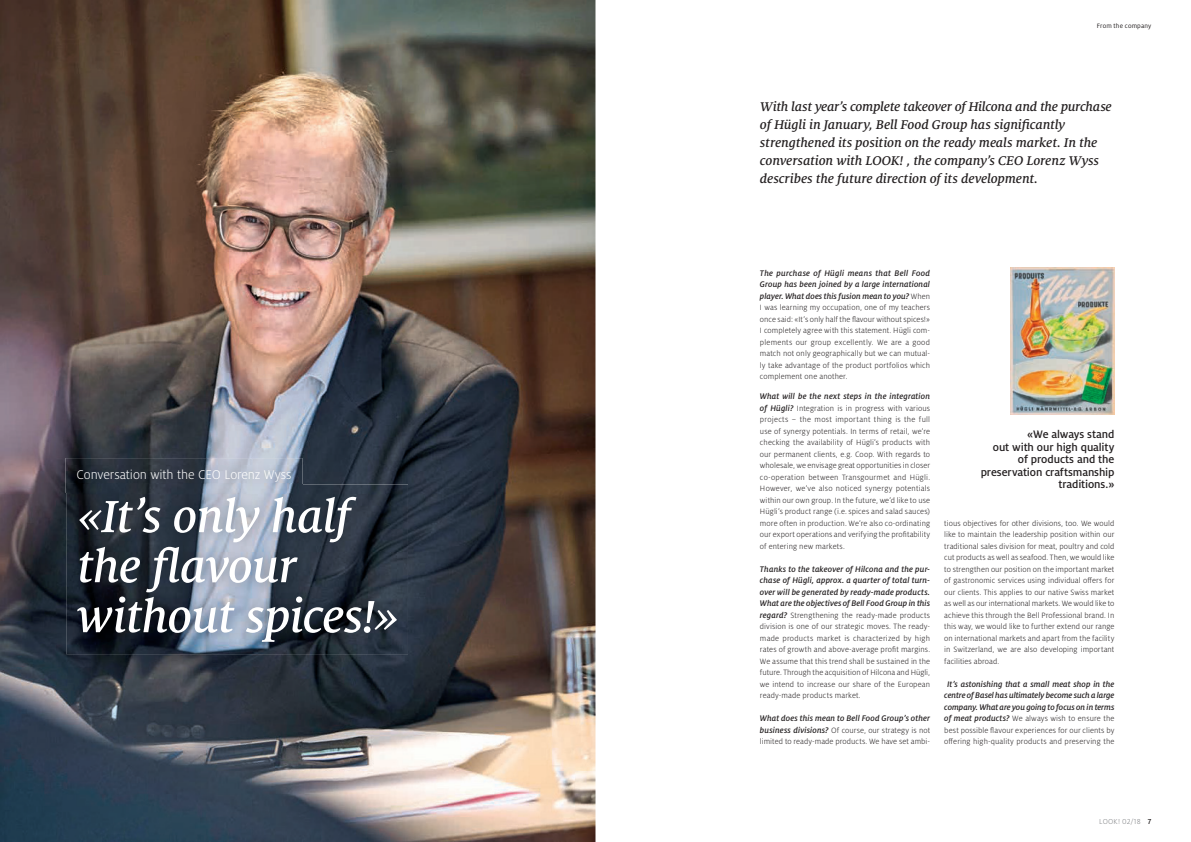
<style>
.page{position:relative;width:1191px;height:842px;background:#fff}
.page>*{position:absolute;margin:0;border:0;box-sizing:border-box;transform-origin:0 0}
.t1{font:italic 500 50px/50px "Milo Serif Pro";letter-spacing:-.02em;color:#fff}
.t2{font:italic 500 14px/18px "Milo Serif Pro";letter-spacing:-.01em;color:#231f20}
.t3{font:300 14px "Milo Pro";letter-spacing:-.005em;color:#fff}
.t4{font:500 12px/12.5px "Milo Pro";letter-spacing:-.01em;color:#231f20;text-align:right}
.t5{font:italic 500 9px/11.5px "Milo Pro";letter-spacing:.005em;color:#231f20;text-align:justify}
.t6{font:300 8.5px/11.5px "Milo Pro";letter-spacing:.01em;color:#231f20;text-align:justify}
.t7{font:300 8px "Milo Pro";letter-spacing:.01em;color:#808285}
.t8{font:7px "Milo Pro";letter-spacing:.02em;color:#231f20}
.s1{font-weight:300;font-style:normal;font-size:8.5px}
.s2{font-weight:500;font-style:italic;font-size:9px}
.s3{font-weight:500;color:#231f20}
</style>
<div class="page">
<img style="left:0;top:0;width:595px;height:842px">
<img style="left:65px;top:458px;width:237px;height:35px">
<img style="left:66px;top:484px;width:342px;height:170px">
<img style="left:66px;top:484px;width:236px;height:9px">
<img style="left:595px;top:0;width:1px;height:842px">
<img style="left:1010px;top:267px;width:104px;height:148px">
<h2 class="t3" style="left:77px;top:467px;width:216px">Conversation with the CEO Lorenz Wyss</h2>
<h1 class="t1" style="left:77px;top:491px;width:324px">«It’s only half the flavour without spices!»</h1>
<p class="t8" style="left:1096px;top:22px;width:56px">From the company</p>
<p class="t2" style="left:760px;top:98px;width:353px">With last year’s complete takeover of Hilcona and the purchase of Hügli in January, Bell Food Group has significantly strengthened its position on the ready meals market. In the conversation with LOOK! , the company’s CEO Lorenz Wyss describes the future direction of its development.</p>
<p class="t5" style="left:760px;top:267px;width:172px">The purchase of Hügli means that Bell Food Group has been joined by a large international player. What does this fusion mean to you? <span class="s1">When</span></p>
<p class="t6" style="left:760px;top:302px;width:172px">I was learning my occupation, one of my teachers once said: «It’s only half the flavour without spices!» I completely agree with this statement. Hügli com&shy;plements our group excellently. We are a good match not only geographically but we can mutual&shy;ly take advantage of the product portfolios which complement one another.</p>
<p class="t5" style="left:760px;top:391px;width:172px">What will be the next steps in the integration</p>
<p class="t6" style="left:760px;top:402px;width:172px"><span class="s2">of Hügli?</span> Integration is in progress with various projects – the most important thing is the full use of synergy potentials. In terms of retail, we’re checking the availability of Hügli’s products with our permanent clients, e.g. Coop. With regards to wholesale, we envisage great opportunities in closer co-operation between Transgourmet and Hügli.<br>However, we’ve also noticed synergy potentials within our own group. In the future, we’d like to use Hügli’s product range (i.e. spices and salad sauces) more often in production. We’re also co-ordinating our export operations and verifying the profitability of entering new markets.</p>
<p class="t5" style="left:760px;top:563px;width:172px">Thanks to the takeover of Hilcona and the pur&shy;chase of Hügli, approx. a quarter of total turn&shy;over will be generated by ready-made products.<br>What are the objectives of Bell Food Group in this</p>
<p class="t6" style="left:760px;top:609px;width:172px"><span class="s2">regard?</span> Strengthening the ready-made products division is one of our strategic moves. The ready&shy;made products market is characterized by high rates of growth and above-average profit margins.<br>We assume that this trend shall be sustained in the future. Through the acquisition of Hilcona and Hügli, we intend to increase our share of the European ready-made products market.</p>
<p class="t5" style="left:760px;top:713px;width:172px">What does this mean to Bell Food Group’s other</p>
<p class="t6" style="left:760px;top:724px;width:172px"><span class="s2">business divisions?</span> Of course, our strategy is not limited to ready-made products. We have set ambi-</p>
<h3 class="t4" style="left:980px;top:428px;width:135px">«We always stand<br>out with our high quality of products and the preservation craftsmanship traditions.»</h3>
<p class="t6" style="left:944px;top:517px;width:172px">tious objectives for other divisions, too. We would like to maintain the leadership position within our traditional sales division for meat, poultry and cold cut products as well as seafood. Then, we would like to strengthen our position on the important market of gastronomic services using individual offers for our clients. This applies to our native Swiss market as well as our international markets. We would like to achieve this through the Bell Professional brand. In this way, we would like to further extend our range on international markets and apart from the facility in Switzerland, we are also developing important facilities abroad.</p>
<p class="t5" style="left:944px;top:678px;width:172px;text-align:center">It’s astonishing that a small meat shop in the centre of Basel has ultimately become such a large company. What are you going to focus on in terms</p>
<p class="t6" style="left:944px;top:713px;width:172px"><span class="s2">of meat products?</span> We always wish to ensure the best possible flavour experiences for our clients by offering high-quality products and preserving the</p>
<p class="t7" style="left:1099px;top:817px;width:54px">LOOK! 02/18 <span class="s3">7</span></p>
</div>
